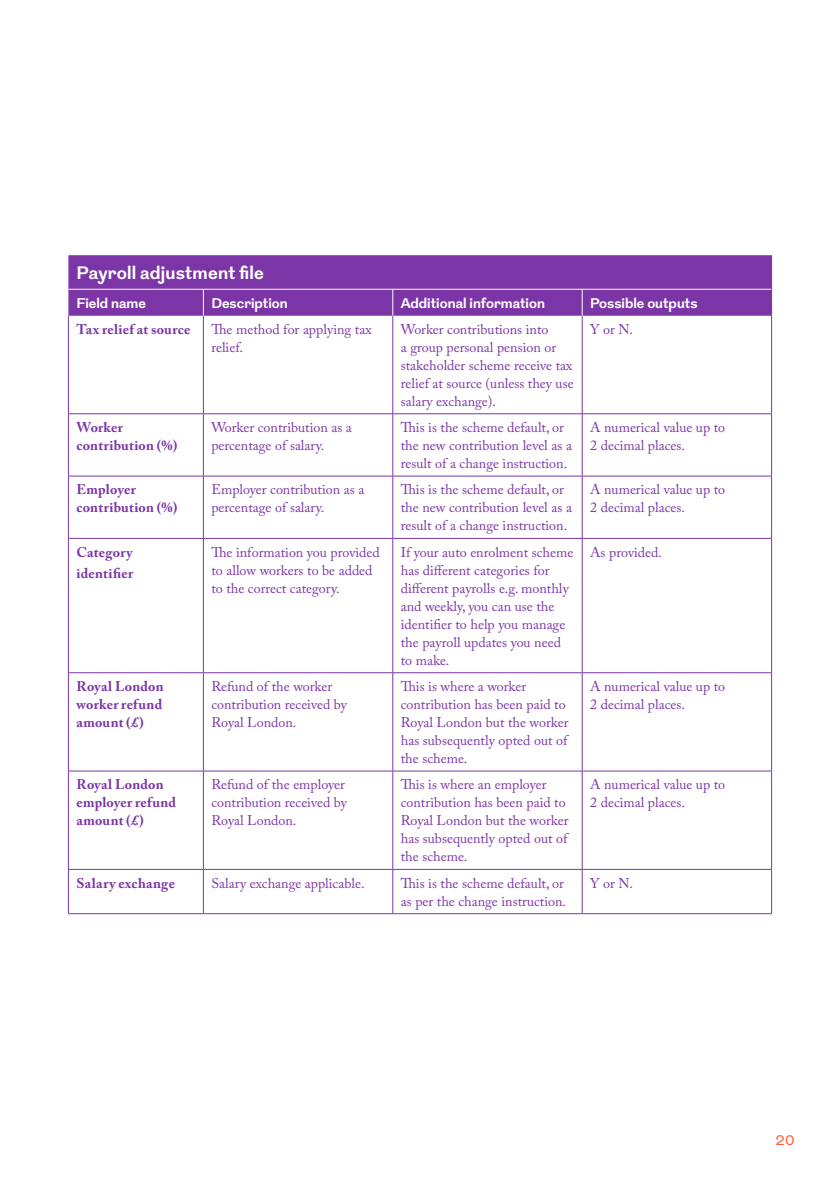
<style>
.page{position:relative;width:840px;height:1191px;background:#fff}
.page>*{position:absolute;margin:0;border:0;box-sizing:border-box;transform-origin:0 0}
.WHITE_OUT_TABLE_HEAD{font:700 18px "Grot";letter-spacing:.01em;color:#fff}
.table_text{font:14px/18px "Adobe Caslon Pro";color:#7c35a6}
.Table_Text{font:700 14px/18px "Adobe Caslon Pro";letter-spacing:.02em;color:#7c35a6}
.table_head{font:700 14px "Grot";color:#fff}
.t1{font:14px "Grot";color:#ff5b35}
</style>
<div class="page">
<div style="left:68px;top:255px;width:702px;height:61px;background:#7c35a6"></div>
<hr style="left:68px;top:289px;width:135px;height:1px;background:#fff">
<hr style="left:203px;top:289px;width:189px;height:1px;background:#fff">
<svg style="left:203px;top:289px;width:1px;height:27px"></svg>
<hr style="left:392px;top:289px;width:190px;height:1px;background:#fff">
<svg style="left:392px;top:289px;width:1px;height:27px"></svg>
<hr style="left:582px;top:289px;width:188px;height:1px;background:#fff">
<svg style="left:581px;top:289px;width:1px;height:27px"></svg>
<hr style="left:770px;top:255px;width:1px;height:34px;background:#7c35a6">
<svg style="left:770px;top:289px;width:1px;height:27px"></svg>
<hr style="left:68px;top:316px;width:1px;height:97px;background:#7c35a6">
<hr style="left:68px;top:414px;width:1px;height:62px;background:#7c35a6">
<hr style="left:68px;top:476px;width:1px;height:62px;background:#7c35a6">
<hr style="left:68px;top:539px;width:1px;height:133px;background:#7c35a6">
<hr style="left:68px;top:673px;width:1px;height:97px;background:#7c35a6">
<hr style="left:68px;top:771px;width:1px;height:98px;background:#7c35a6">
<hr style="left:68px;top:869px;width:1px;height:44px;background:#7c35a6">
<hr style="left:203px;top:316px;width:1px;height:97px;background:#7c35a6">
<hr style="left:392px;top:316px;width:1px;height:97px;background:#7c35a6">
<hr style="left:581px;top:316px;width:1px;height:97px;background:#7c35a6">
<hr style="left:770px;top:316px;width:1px;height:97px;background:#7c35a6">
<hr style="left:203px;top:414px;width:1px;height:62px;background:#7c35a6">
<hr style="left:392px;top:414px;width:1px;height:62px;background:#7c35a6">
<hr style="left:581px;top:414px;width:1px;height:62px;background:#7c35a6">
<hr style="left:770px;top:414px;width:1px;height:62px;background:#7c35a6">
<hr style="left:203px;top:476px;width:1px;height:62px;background:#7c35a6">
<hr style="left:392px;top:476px;width:1px;height:62px;background:#7c35a6">
<hr style="left:581px;top:476px;width:1px;height:62px;background:#7c35a6">
<hr style="left:770px;top:476px;width:1px;height:62px;background:#7c35a6">
<hr style="left:203px;top:539px;width:1px;height:133px;background:#7c35a6">
<hr style="left:392px;top:539px;width:1px;height:133px;background:#7c35a6">
<hr style="left:581px;top:539px;width:1px;height:133px;background:#7c35a6">
<hr style="left:770px;top:539px;width:1px;height:133px;background:#7c35a6">
<hr style="left:203px;top:673px;width:1px;height:97px;background:#7c35a6">
<hr style="left:392px;top:673px;width:1px;height:97px;background:#7c35a6">
<hr style="left:581px;top:673px;width:1px;height:97px;background:#7c35a6">
<hr style="left:770px;top:673px;width:1px;height:97px;background:#7c35a6">
<hr style="left:203px;top:771px;width:1px;height:98px;background:#7c35a6">
<hr style="left:392px;top:771px;width:1px;height:98px;background:#7c35a6">
<hr style="left:581px;top:771px;width:1px;height:98px;background:#7c35a6">
<hr style="left:770px;top:771px;width:1px;height:98px;background:#7c35a6">
<hr style="left:203px;top:869px;width:1px;height:44px;background:#7c35a6">
<hr style="left:392px;top:869px;width:1px;height:44px;background:#7c35a6">
<hr style="left:581px;top:869px;width:1px;height:44px;background:#7c35a6">
<hr style="left:770px;top:869px;width:1px;height:44px;background:#7c35a6">
<hr style="left:68px;top:413px;width:135px;height:1px;background:#7c35a6">
<hr style="left:203px;top:413px;width:189px;height:1px;background:#7c35a6">
<hr style="left:392px;top:413px;width:190px;height:1px;background:#7c35a6">
<hr style="left:582px;top:413px;width:189px;height:1px;background:#7c35a6">
<hr style="left:68px;top:476px;width:135px;height:1px;background:#7c35a6">
<hr style="left:203px;top:476px;width:189px;height:1px;background:#7c35a6">
<hr style="left:392px;top:476px;width:190px;height:1px;background:#7c35a6">
<hr style="left:582px;top:476px;width:189px;height:1px;background:#7c35a6">
<hr style="left:68px;top:538px;width:135px;height:1px;background:#7c35a6">
<hr style="left:203px;top:538px;width:189px;height:1px;background:#7c35a6">
<hr style="left:392px;top:538px;width:190px;height:1px;background:#7c35a6">
<hr style="left:582px;top:538px;width:189px;height:1px;background:#7c35a6">
<hr style="left:68px;top:672px;width:135px;height:1px;background:#7c35a6">
<hr style="left:203px;top:672px;width:189px;height:1px;background:#7c35a6">
<hr style="left:392px;top:672px;width:190px;height:1px;background:#7c35a6">
<hr style="left:582px;top:672px;width:189px;height:1px;background:#7c35a6">
<hr style="left:68px;top:770px;width:135px;height:1px;background:#7c35a6">
<hr style="left:203px;top:770px;width:189px;height:1px;background:#7c35a6">
<hr style="left:392px;top:770px;width:190px;height:1px;background:#7c35a6">
<hr style="left:582px;top:770px;width:189px;height:1px;background:#7c35a6">
<hr style="left:68px;top:869px;width:135px;height:1px;background:#7c35a6">
<hr style="left:203px;top:869px;width:189px;height:1px;background:#7c35a6">
<hr style="left:392px;top:869px;width:190px;height:1px;background:#7c35a6">
<hr style="left:582px;top:869px;width:189px;height:1px;background:#7c35a6">
<hr style="left:68px;top:913px;width:135px;height:1px;background:#7c35a6">
<hr style="left:203px;top:913px;width:189px;height:1px;background:#7c35a6">
<hr style="left:392px;top:913px;width:190px;height:1px;background:#7c35a6">
<hr style="left:582px;top:913px;width:189px;height:1px;background:#7c35a6">
<p class="WHITE_OUT_TABLE_HEAD" style="left:76px;top:260px;width:189px">Payroll adjustment file</p>
<p class="table_head" style="left:76px;top:293px;width:71px">Field name</p>
<p class="table_head" style="left:211px;top:293px;width:78px">Description</p>
<p class="table_head" style="left:400px;top:293px;width:146px">Additional information</p>
<p class="table_head" style="left:590px;top:293px;width:109px">Possible outputs</p>
<p class="Table_Text" style="left:76px;top:320px;width:115px">Tax relief at source</p>
<p class="table_text" style="left:211px;top:320px;width:161px">The method for applying tax relief.</p>
<p class="table_text" style="left:400px;top:320px;width:174px">Worker contributions into<br>a group personal pension or stakeholder scheme receive tax relief at source (unless they use salary exchange).</p>
<p class="table_text" style="left:590px;top:320px;width:44px">Y or N.</p>
<p class="Table_Text" style="left:76px;top:418px;width:102px">Worker contribution (%)</p>
<p class="table_text" style="left:211px;top:418px;width:142px">Worker contribution as a percentage of salary.</p>
<p class="table_text" style="left:400px;top:418px;width:172px">This is the scheme default, or the new contribution level as a result of a change instruction.</p>
<p class="table_text" style="left:590px;top:418px;width:136px">A numerical value up to<br>2 decimal places.</p>
<p class="Table_Text" style="left:76px;top:480px;width:102px">Employer contribution (%)</p>
<p class="table_text" style="left:211px;top:480px;width:154px">Employer contribution as a percentage of salary.</p>
<p class="table_text" style="left:400px;top:480px;width:172px">This is the scheme default, or the new contribution level as a result of a change instruction.</p>
<p class="table_text" style="left:590px;top:480px;width:136px">A numerical value up to<br>2 decimal places.</p>
<p class="Table_Text" style="left:76px;top:543px;width:58px">Category</p>
<p class="Table_Text" style="left:76px;top:563px;width:58px">identifier</p>
<p class="table_text" style="left:211px;top:543px;width:170px">The information you provided to allow workers to be added to the correct category.</p>
<p class="table_text" style="left:400px;top:543px;width:174px">If your auto enrolment scheme has different categories for different payrolls e.g. monthly and weekly, you can use the identifier to help you manage the payroll updates you need to make.</p>
<p class="table_text" style="left:590px;top:543px;width:73px">As provided.</p>
<p class="Table_Text" style="left:76px;top:677px;width:89px;text-align:justify">Royal London worker refund amount (£)</p>
<p class="table_text" style="left:211px;top:677px;width:137px">Refund of the worker contribution received by<br>Royal London.</p>
<p class="table_text" style="left:400px;top:677px;width:169px">This is where a worker contribution has been paid to<br>Royal London but the worker has subsequently opted out of the scheme.</p>
<p class="table_text" style="left:590px;top:677px;width:136px">A numerical value up to<br>2 decimal places.</p>
<p class="Table_Text" style="left:76px;top:775px;width:101px">Royal London employer refund amount (£)</p>
<p class="table_text" style="left:211px;top:775px;width:137px">Refund of the employer contribution received by<br>Royal London.</p>
<p class="table_text" style="left:400px;top:775px;width:169px">This is where an employer contribution has been paid to<br>Royal London but the worker has subsequently opted out of the scheme.</p>
<p class="table_text" style="left:590px;top:775px;width:136px">A numerical value up to<br>2 decimal places.</p>
<p class="Table_Text" style="left:76px;top:874px;width:100px">Salary exchange</p>
<p class="table_text" style="left:211px;top:874px;width:155px">Salary exchange applicable.</p>
<p class="table_text" style="left:400px;top:874px;width:167px">This is the scheme default, or as per the change instruction.</p>
<p class="table_text" style="left:590px;top:874px;width:44px">Y or N.</p>
<p class="t1" style="left:775px;top:1130px;width:21px">20</p>
</div>
